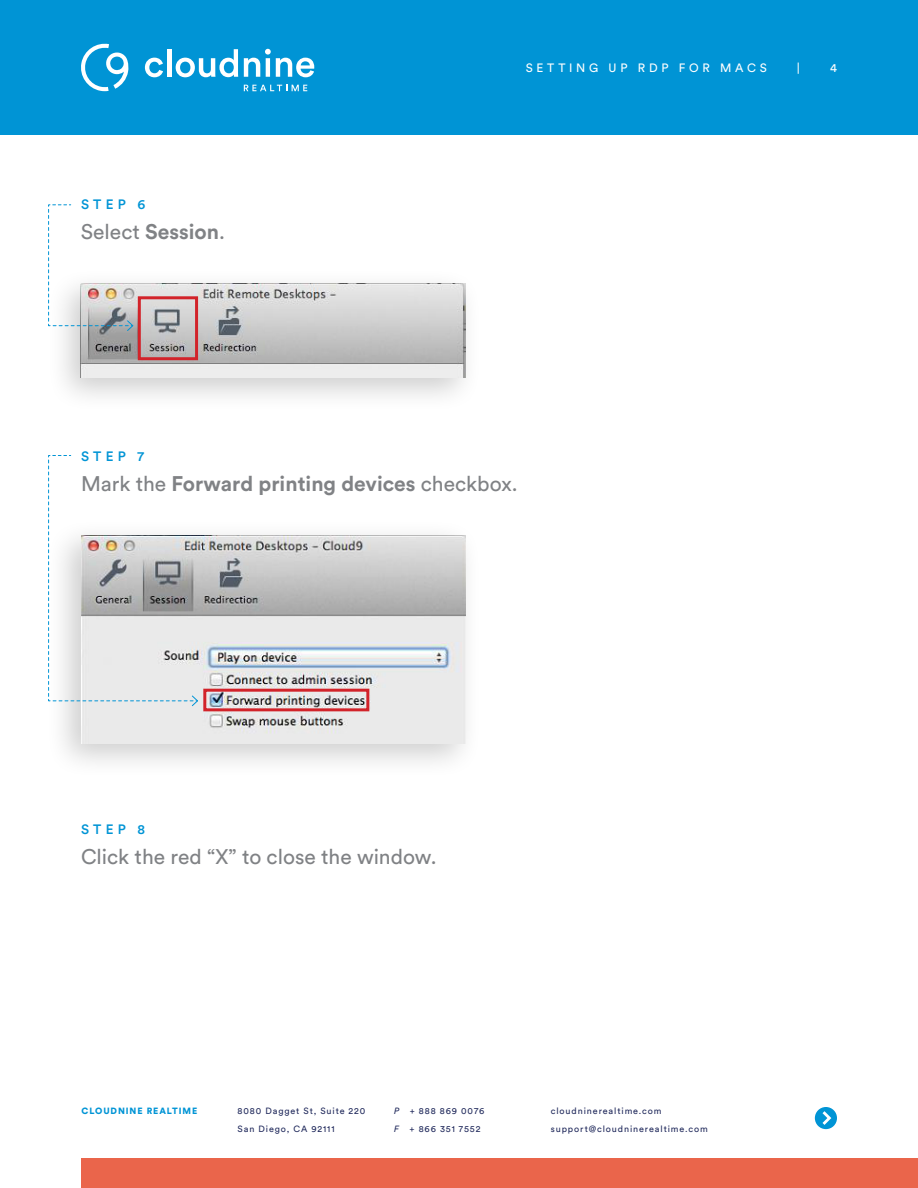
<style>
.page{position:relative;width:918px;height:1188px;background:#fff}
.page>*{position:absolute;margin:0;border:0;box-sizing:border-box;transform-origin:0 0}
.t1{font:21px "Circular Std";color:#808285}
.t2{font:700 21px "Circular Std";color:#808285}
.t3{font:500 13.5px "Circular Std";letter-spacing:.31em;color:#0094d5}
.t4{font:12px "Circular Std";letter-spacing:.31em;color:#fff}
.t5{font:9px/18px "Circular Std";letter-spacing:.1em;color:#212a5c}
.t6{font:900 9px "Circular Std";letter-spacing:.1em;color:#0094d5}
.s1{font-weight:700}
.s2{font-weight:400}
.s3{font-style:italic}
</style>
<div class="page">
<div style="left:0;top:0;width:918px;height:135px;background:#0094d5"></div>
<svg style="left:815px;top:1107px;width:22px;height:22px"></svg>
<svg style="left:145px;top:58px;width:18px;height:19px"></svg>
<hr style="left:167px;top:49px;width:4px;height:28px;background:#fff">
<svg style="left:176px;top:49px;width:62px;height:28px"></svg>
<svg style="left:244px;top:49px;width:70px;height:28px"></svg>
<svg style="left:244px;top:85px;width:63px;height:6px"></svg>
<svg style="left:81px;top:43px;width:48px;height:48px"></svg>
<div style="left:81px;top:1158px;width:837px;height:30px;background:#ea654b"></div>
<div style="left:46px;top:267px;width:436px;height:146px;background:#000;opacity:.2"></div>
<img style="left:81px;top:284px;width:384px;height:94px">
<svg style="left:48px;top:204px;width:86px;height:128px"></svg>
<div style="left:138px;top:296px;width:60px;height:64px;border:3px solid #d2232a"></div>
<div style="left:46px;top:518px;width:436px;height:261px;background:#000;opacity:.2"></div>
<img style="left:81px;top:536px;width:384px;height:208px">
<svg style="left:48px;top:455px;width:151px;height:252px"></svg>
<div style="left:203px;top:689px;width:166px;height:22px;border:3px solid #d2232a"></div>
<h2 class="t3" style="left:81px;top:196px;width:66px">STEP 6</h2>
<h1 class="t1" style="left:81px;top:219px;width:145px">Select <span class="s1">Session</span>.</h1>
<h3 class="t4" style="left:526px;top:61px;width:243px">SETTING UP RDP FOR MACS</h3>
<h3 class="t4" style="left:797px;top:61px;width:5px">|</h3>
<h3 class="t4" style="left:830px;top:61px;width:8px">4</h3>
<h2 class="t3" style="left:81px;top:448px;width:64px">STEP 7</h2>
<h1 class="t2" style="left:81px;top:470px;width:438px"><span class="s2">Mark the</span> Forward printing devices <span class="s2">checkbox.</span></h1>
<h2 class="t3" style="left:81px;top:821px;width:65px">STEP 8</h2>
<h1 class="t1" style="left:81px;top:844px;width:357px">Click the red “X” to close the window.</h1>
<p class="t6" style="left:82px;top:1105px;width:117px">CLOUDNINE REALTIME</p>
<p class="t5" style="left:394px;top:1102px;width:92px"><span class="s3">P</span> + 888 869 0076<br><span class="s3">F</span> + 866 351 7552</p>
<p class="t5" style="left:551px;top:1102px;width:159px">cloudninerealtime.com support@cloudninerealtime.com</p>
<p class="t5" style="left:238px;top:1102px;width:129px">8080 Dagget St, Suite 220<br>San Diego, CA 92111</p>
</div>
